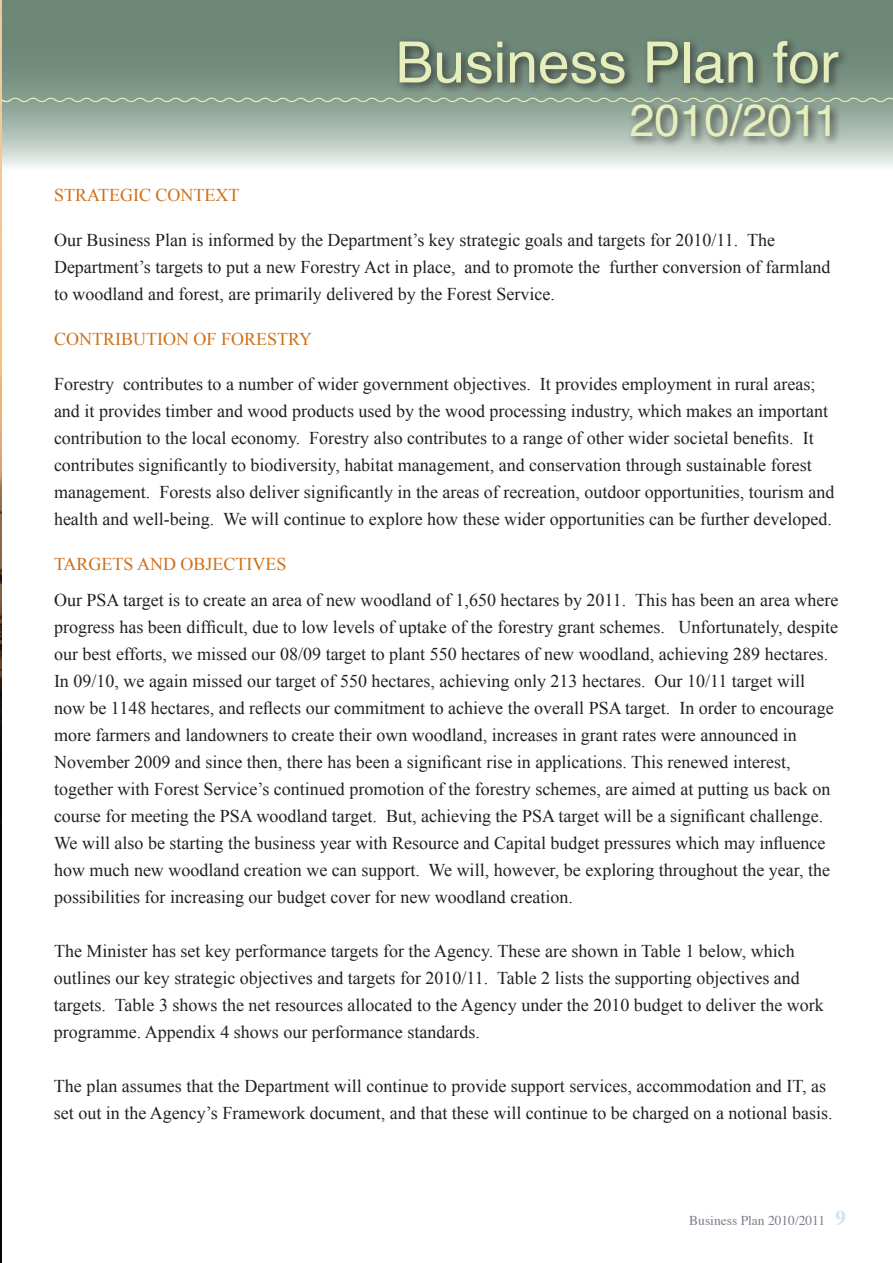
<style>
.page{position:relative;width:893px;height:1263px;background:#fff}
.page>*{position:absolute;margin:0;border:0;box-sizing:border-box;transform-origin:0 0}
.t1{font:57px "Helvetica";color:#e6eebc}
.t2{font:45px "Helvetica";color:#e6eebc}
.t3{font:18px/27px "Times New Roman";color:#231f20}
.t4{font:18px "Times New Roman";color:#d06f18}
.t5{font:13.5px "Times";color:#7d7c8b}
.s1{font-weight:700;font-size:21px;color:#d2e3f4}
</style>
<div class="page">
<svg style="left:11px;top:0;width:882px;height:167px;background:#869d8f"></svg>
<svg style="left:2px;top:0;width:9px;height:167px"></svg>
<svg style="left:2px;top:96px;width:392px;height:8px;background:#98ac97"></svg>
<div style="left:394px;top:36px;width:499px;height:164px;background:#231f20;opacity:.75"></div>
<img style="left:0;top:0;width:2px;height:1263px">
<h1 class="t1" style="left:395px;top:18px;width:445px">Business Plan for</h1>
<h2 class="t2" style="left:630px;top:86px;width:211px">2010/2011</h2>
<p class="t4" style="left:54px;top:183px;width:187px">STRATEGIC CONTEXT</p>
<p class="t3" style="left:54px;top:226px;width:778px">Our Business Plan is informed by the Department’s key strategic goals and targets for 2010/11. The<br>Department’s targets to put a new Forestry Act in place, and to promote the further conversion of farmland to woodland and forest, are primarily delivered by the Forest Service.</p>
<p class="t4" style="left:54px;top:327px;width:260px">CONTRIBUTION OF FORESTRY</p>
<p class="t3" style="left:54px;top:370px;width:782px">Forestry contributes to a number of wider government objectives. It provides employment in rural areas; and it provides timber and wood products used by the wood processing industry, which makes an important contribution to the local economy. Forestry also contributes to a range of other wider societal benefits. It contributes significantly to biodiversity, habitat management, and conservation through sustainable forest management. Forests also deliver significantly in the areas of recreation, outdoor opportunities, tourism and health and well-being. We will continue to explore how these wider opportunities can be further developed.</p>
<p class="t4" style="left:54px;top:552px;width:234px">TARGETS AND OBJECTIVES</p>
<p class="t3" style="left:54px;top:586px;width:786px">Our PSA target is to create an area of new woodland of 1,650 hectares by 2011. This has been an area where progress has been difficult, due to low levels of uptake of the forestry grant schemes. Unfortunately, despite our best efforts, we missed our 08/09 target to plant 550 hectares of new woodland, achieving 289 hectares.<br>In 09/10, we again missed our target of 550 hectares, achieving only 213 hectares. Our 10/11 target will now be 1148 hectares, and reflects our commitment to achieve the overall PSA target. In order to encourage more farmers and landowners to create their own woodland, increases in grant rates were announced in November 2009 and since then, there has been a significant rise in applications. This renewed interest, together with Forest Service’s continued promotion of the forestry schemes, are aimed at putting us back on course for meeting the PSA woodland target. But, achieving the PSA target will be a significant challenge.<br>We will also be starting the business year with Resource and Capital budget pressures which may influence how much new woodland creation we can support. We will, however, be exploring throughout the year, the possibilities for increasing our budget cover for new woodland creation.</p>
<p class="t3" style="left:54px;top:937px;width:771px">The Minister has set key performance targets for the Agency. These are shown in Table 1 below, which outlines our key strategic objectives and targets for 2010/11. Table 2 lists the supporting objectives and targets. Table 3 shows the net resources allocated to the Agency under the 2010 budget to deliver the work programme. Appendix 4 shows our performance standards.</p>
<p class="t3" style="left:54px;top:1072px;width:780px">The plan assumes that the Department will continue to provide support services, accommodation and IT, as set out in the Agency’s Framework document, and that these will continue to be charged on a notional basis.</p>
<p class="t5" style="left:689px;top:1207px;width:158px">Business Plan 2010/2011 <span class="s1">9</span></p>
</div>
